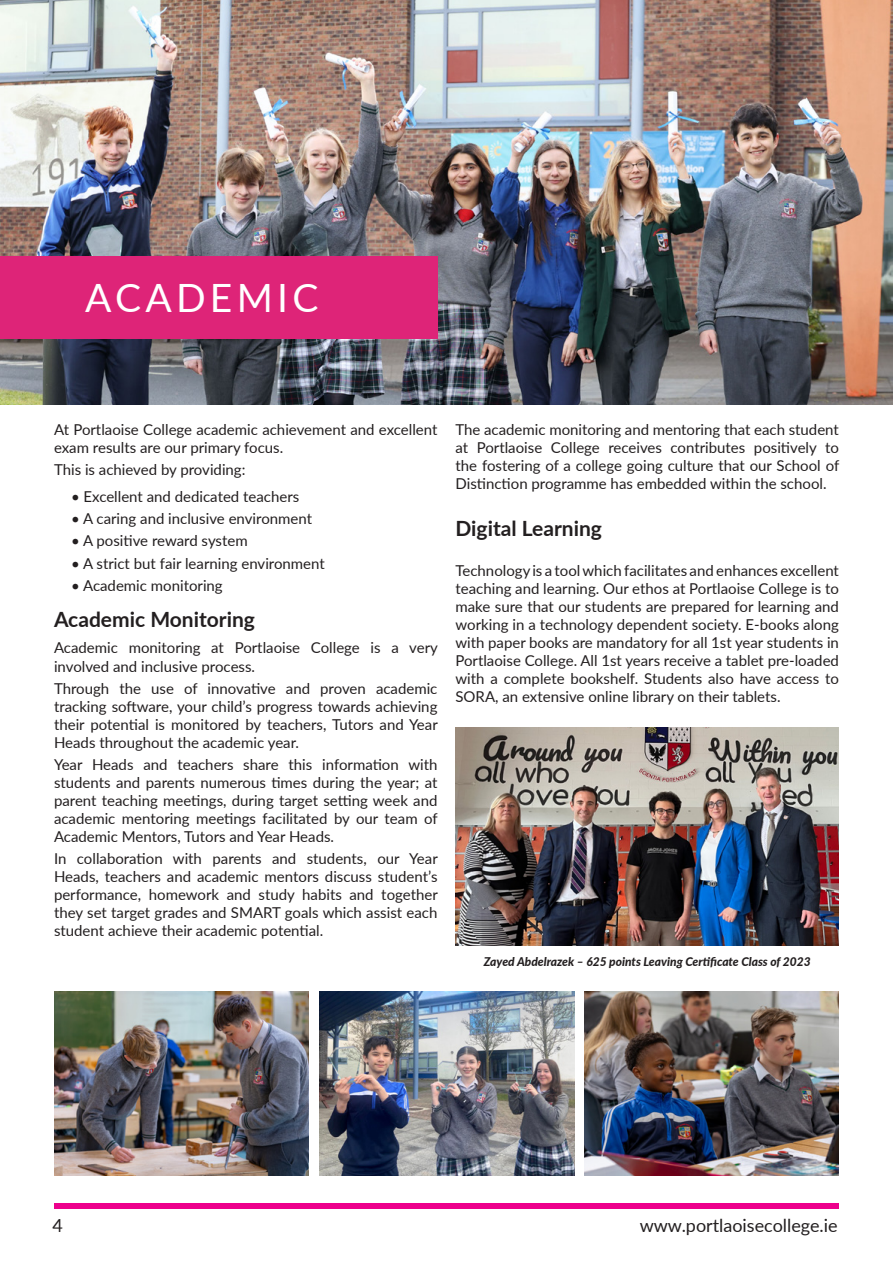
<style>
.page{position:relative;width:893px;height:1263px;background:#fff}
.page>*{position:absolute;margin:0;border:0;box-sizing:border-box;transform-origin:0 0}
.t1{font:39px "Lato";letter-spacing:.11em;color:#fff}
.t2{font:700 21px "Lato";color:#231f20}
.t3{font:18px "Lato";color:#231f20}
.t4{font:15px/18px "Lato";color:#231f20;text-align:justify}
.t5{font:italic 800 12px "Lato";color:#231f20}
</style>
<div class="page">
<img style="left:0;top:0;width:893px;height:405px">
<div style="left:0;top:256px;width:438px;height:83px;background:#de2478"></div>
<img style="left:54px;top:992px;width:255px;height:184px">
<img style="left:319px;top:992px;width:255px;height:184px">
<img style="left:584px;top:992px;width:255px;height:184px">
<div style="left:54px;top:1203px;width:785px;height:6px;background:#ed008c"></div>
<img style="left:455px;top:727px;width:384px;height:218px">
<h1 class="t1" style="left:85px;top:270px;width:235px">ACADEMIC</h1>
<p class="t4" style="left:54px;top:420px;width:385px">At Portlaoise College academic achievement and excellent exam results are our primary focus.</p>
<p class="t4" style="left:54px;top:460px;width:193px">This is achieved by providing:</p>
<p class="t4" style="left:71px;top:487px;width:230px">• Excellent and dedicated teachers</p>
<p class="t4" style="left:71px;top:509px;width:243px">• A caring and inclusive environment</p>
<p class="t4" style="left:71px;top:531px;width:178px">• A positive reward system</p>
<p class="t4" style="left:71px;top:554px;width:255px">• A strict but fair learning environment</p>
<p class="t4" style="left:71px;top:576px;width:153px">• Academic monitoring</p>
<h2 class="t2" style="left:54px;top:604px;width:202px">Academic Monitoring</h2>
<p class="t4" style="left:54px;top:638px;width:385px">Academic monitoring at Portlaoise College is a very involved and inclusive process.</p>
<p class="t4" style="left:54px;top:679px;width:385px">Through the use of innovative and proven academic tracking software, your child’s progress towards achieving their potential is monitored by teachers, Tutors and Year Heads throughout the academic year.</p>
<p class="t4" style="left:54px;top:755px;width:385px">Year Heads and teachers share this information with students and parents numerous times during the year; at parent teaching meetings, during target setting week and academic mentoring meetings facilitated by our team of Academic Mentors, Tutors and Year Heads.</p>
<p class="t4" style="left:54px;top:849px;width:385px">In collaboration with parents and students, our Year Heads, teachers and academic mentors discuss student’s performance, homework and study habits and together they set target grades and SMART goals which assist each student achieve their academic potential.</p>
<p class="t4" style="left:455px;top:420px;width:385px">The academic monitoring and mentoring that each student at Portlaoise College receives contributes positively to the fostering of a college going culture that our School of Distinction programme has embedded within the school.</p>
<h2 class="t2" style="left:455px;top:513px;width:148px">Digital Learning</h2>
<p class="t4" style="left:455px;top:561px;width:385px">Technology is a tool which facilitates and enhances excellent teaching and learning. Our ethos at Portlaoise College is to make sure that our students are prepared for learning and working in a technology dependent society. E-books along with paper books are mandatory for all 1st year students in Portlaoise College. All 1st years receive a tablet pre-loaded with a complete bookshelf. Students also have access to SORA, an extensive online library on their tablets.</p>
<p class="t5" style="left:484px;top:953px;width:329px">Zayed Abdelrazek – 625 points Leaving Certificate Class of 2023</p>
<p class="t3" style="left:52px;top:1212px;width:12px">4</p>
<p class="t3" style="left:640px;top:1212px;width:200px">www.portlaoisecollege.ie</p>
</div>
